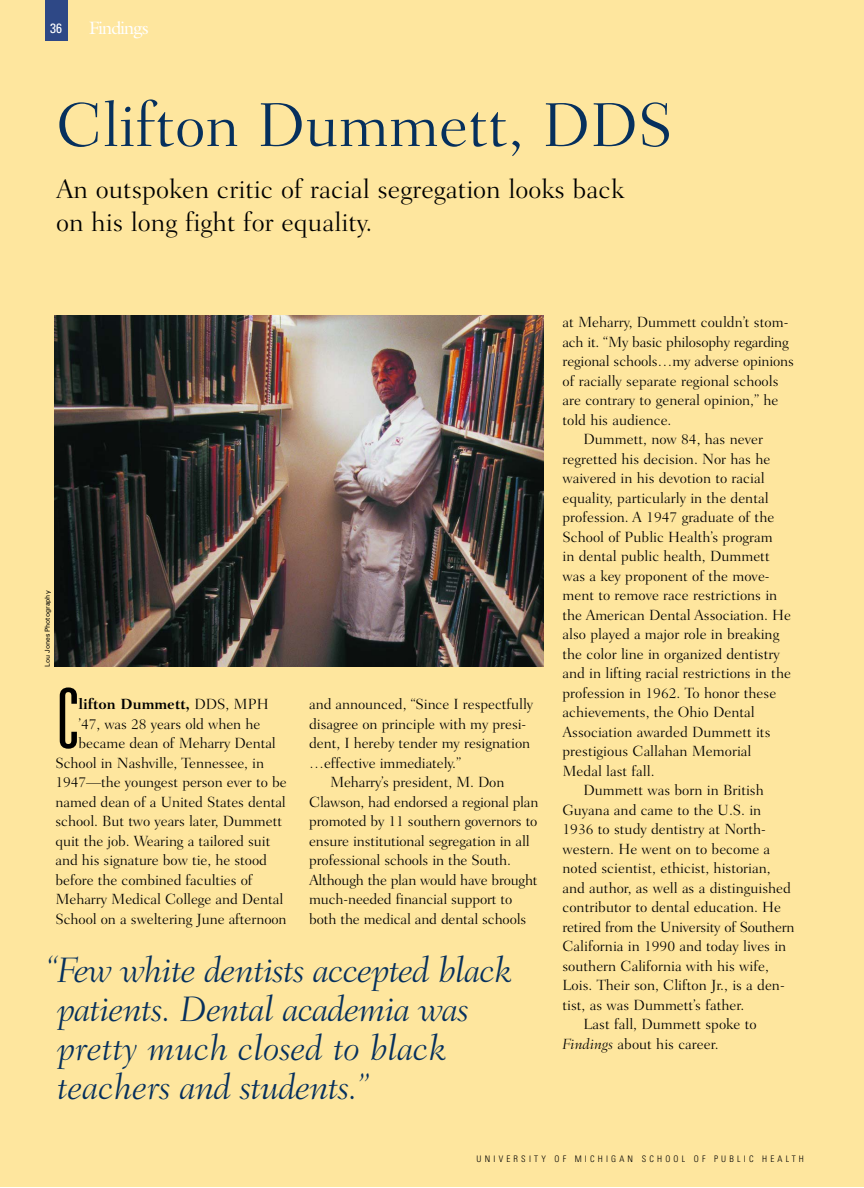
<style>
.page{position:relative;width:864px;height:1188px;background:#fff}
.page>*{position:absolute;margin:0;border:0;box-sizing:border-box;transform-origin:0 0}
.t1{font:300 ultra-condensed 83.4px "Univers";color:#000}
.t2{font:300 63px "Fairfield LH";color:#06305d}
.t3{font:italic 300 36px/39px "Fairfield LH";letter-spacing:-.02em;color:#06305d}
.t4{font:300 27px/33px "Fairfield LH";color:#000}
.t5{font:18px "Galliard";letter-spacing:-.055em;color:#fff}
.t6{font:300 15px "Fairfield LH";color:#000}
.t7{font:700 15px "Fairfield LH";color:#000}
.t8{font:condensed 13.5px "Univers";color:#fff}
.t9{font:300 condensed 9px "Univers";letter-spacing:.355em;color:#000}
.t10{font:6.75px "Univers";color:#000}
.s1{font-weight:300}
.s2{font-style:italic}
</style>
<div class="page">
<div style="left:0;top:0;width:864px;height:1187px;background:#fee69e"></div>
<div style="left:45px;top:0;width:22px;height:40px;background:#2e4886"></div>
<img style="left:54px;top:316px;width:489px;height:351px">
<p class="t8" style="left:50px;top:23px;width:13px">36</p>
<p class="t5" style="left:89px;top:21px;width:61px">Findings</p>
<h2 class="t2" style="left:56px;top:99px;width:618px">Clifton Dummett, DDS</h2>
<h3 class="t4" style="left:56px;top:175px;width:569px">An outspoken critic of racial segregation looks back on his long fight for equality.</h3>
<p class="t10" style="left:45px;top:667px;width:78px;rotate:-90deg">Lou Jones Photography</p>
<h1 class="t1" style="left:55px;top:688px;width:25px">C</h1>
<p class="t7" style="left:79px;top:698px;width:192px">lifton Dummett, <span class="s1">DDS, MPH</span></p>
<p class="t6" style="left:79px;top:718px;width:183px">’47, was 28 years old when he</p>
<p class="t6" style="left:79px;top:737px;width:199px">became dean of Meharry Dental</p>
<p class="t6" style="left:55px;top:757px;width:210px">School in Nashville, Tennessee, in</p>
<p class="t6" style="left:55px;top:776px;width:233px">1947—the youngest person ever to be</p>
<p class="t6" style="left:55px;top:796px;width:232px">named dean of a United States dental</p>
<p class="t6" style="left:55px;top:815px;width:228px">school. But two years later, Dummett</p>
<p class="t6" style="left:55px;top:835px;width:216px">quit the job. Wearing a tailored suit</p>
<p class="t6" style="left:55px;top:854px;width:213px">and his signature bow tie, he stood</p>
<p class="t6" style="left:55px;top:874px;width:199px">before the combined faculties of</p>
<p class="t6" style="left:55px;top:893px;width:229px">Meharry Medical College and Dental</p>
<p class="t6" style="left:55px;top:913px;width:233px">School on a sweltering June afternoon</p>
<p class="t6" style="left:309px;top:698px;width:226px">and announced, “Since I respectfully</p>
<p class="t6" style="left:309px;top:718px;width:219px">disagree on principle with my presi-</p>
<p class="t6" style="left:309px;top:737px;width:223px">dent, I hereby tender my resignation</p>
<p class="t6" style="left:309px;top:757px;width:153px">…effective immediately.”</p>
<p class="t6" style="left:330px;top:776px;width:176px">Meharry’s president, M. Don</p>
<p class="t6" style="left:309px;top:796px;width:231px">Clawson, had endorsed a regional plan</p>
<p class="t6" style="left:309px;top:815px;width:230px">promoted by 11 southern governors to</p>
<p class="t6" style="left:309px;top:835px;width:222px">ensure institutional segregation in all</p>
<p class="t6" style="left:309px;top:854px;width:203px">professional schools in the South.</p>
<p class="t6" style="left:309px;top:874px;width:230px">Although the plan would have brought</p>
<p class="t6" style="left:309px;top:893px;width:205px">much-needed financial support to</p>
<p class="t6" style="left:309px;top:913px;width:219px">both the medical and dental schools</p>
<h3 class="t3" style="left:58px;top:954px;width:456px;text-indent:-11px">“Few white dentists accepted black patients. Dental academia was pretty much closed to black teachers and students.”</h3>
<p class="t6" style="left:562px;top:316px;width:227px">at Meharry, Dummett couldn’t stom-</p>
<p class="t6" style="left:562px;top:336px;width:228px">ach it. “My basic philosophy regarding</p>
<p class="t6" style="left:562px;top:355px;width:233px">regional schools…my adverse opinions</p>
<p class="t6" style="left:562px;top:375px;width:218px">of racially separate regional schools</p>
<p class="t6" style="left:562px;top:394px;width:217px">are contrary to general opinion,” he</p>
<p class="t6" style="left:562px;top:414px;width:111px">told his audience.</p>
<p class="t6" style="left:584px;top:433px;width:181px">Dummett, now 84, has never</p>
<p class="t6" style="left:562px;top:453px;width:209px">regretted his decision. Nor has he</p>
<p class="t6" style="left:562px;top:472px;width:204px">waivered in his devotion to racial</p>
<p class="t6" style="left:562px;top:492px;width:208px">equality, particularly in the dental</p>
<p class="t6" style="left:562px;top:511px;width:213px">profession. A 1947 graduate of the</p>
<p class="t6" style="left:562px;top:531px;width:212px">School of Public Health’s program</p>
<p class="t6" style="left:562px;top:550px;width:209px">in dental public health, Dummett</p>
<p class="t6" style="left:562px;top:570px;width:209px">was a key proponent of the move-</p>
<p class="t6" style="left:562px;top:589px;width:216px">ment to remove race restrictions in</p>
<p class="t6" style="left:562px;top:609px;width:230px">the American Dental Association. He</p>
<p class="t6" style="left:562px;top:628px;width:218px">also played a major role in breaking</p>
<p class="t6" style="left:562px;top:648px;width:219px">the color line in organized dentistry</p>
<p class="t6" style="left:562px;top:667px;width:230px">and in lifting racial restrictions in the</p>
<p class="t6" style="left:562px;top:687px;width:215px">profession in 1962. To honor these</p>
<p class="t6" style="left:562px;top:706px;width:194px">achievements, the Ohio Dental</p>
<p class="t6" style="left:562px;top:726px;width:210px">Association awarded Dummett its</p>
<p class="t6" style="left:562px;top:745px;width:190px">prestigious Callahan Memorial</p>
<p class="t6" style="left:562px;top:765px;width:94px">Medal last fall.</p>
<p class="t6" style="left:584px;top:784px;width:182px">Dummett was born in British</p>
<p class="t6" style="left:562px;top:804px;width:200px">Guyana and came to the U.S. in</p>
<p class="t6" style="left:562px;top:823px;width:205px">1936 to study dentistry at North-</p>
<p class="t6" style="left:562px;top:843px;width:209px">western. He went on to become a</p>
<p class="t6" style="left:562px;top:862px;width:210px">noted scientist, ethicist, historian,</p>
<p class="t6" style="left:562px;top:882px;width:230px">and author, as well as a distinguished</p>
<p class="t6" style="left:562px;top:901px;width:220px">contributor to dental education. He</p>
<p class="t6" style="left:562px;top:921px;width:234px">retired from the University of Southern</p>
<p class="t6" style="left:562px;top:940px;width:225px">California in 1990 and today lives in</p>
<p class="t6" style="left:562px;top:960px;width:208px">southern California with his wife,</p>
<p class="t6" style="left:562px;top:979px;width:224px">Lois. Their son, Clifton Jr., is a den-</p>
<p class="t6" style="left:562px;top:999px;width:183px">tist, as was Dummett’s father.</p>
<p class="t6" style="left:584px;top:1018px;width:175px">Last fall, Dummett spoke to</p>
<p class="t6" style="left:562px;top:1038px;width:158px"><span class="s2">Findings</span> about his career.</p>
<p class="t9" style="left:477px;top:1156px;width:329px">UNIVERSITY OF MICHIGAN SCHOOL OF PUBLIC HEALTH</p>
</div>
